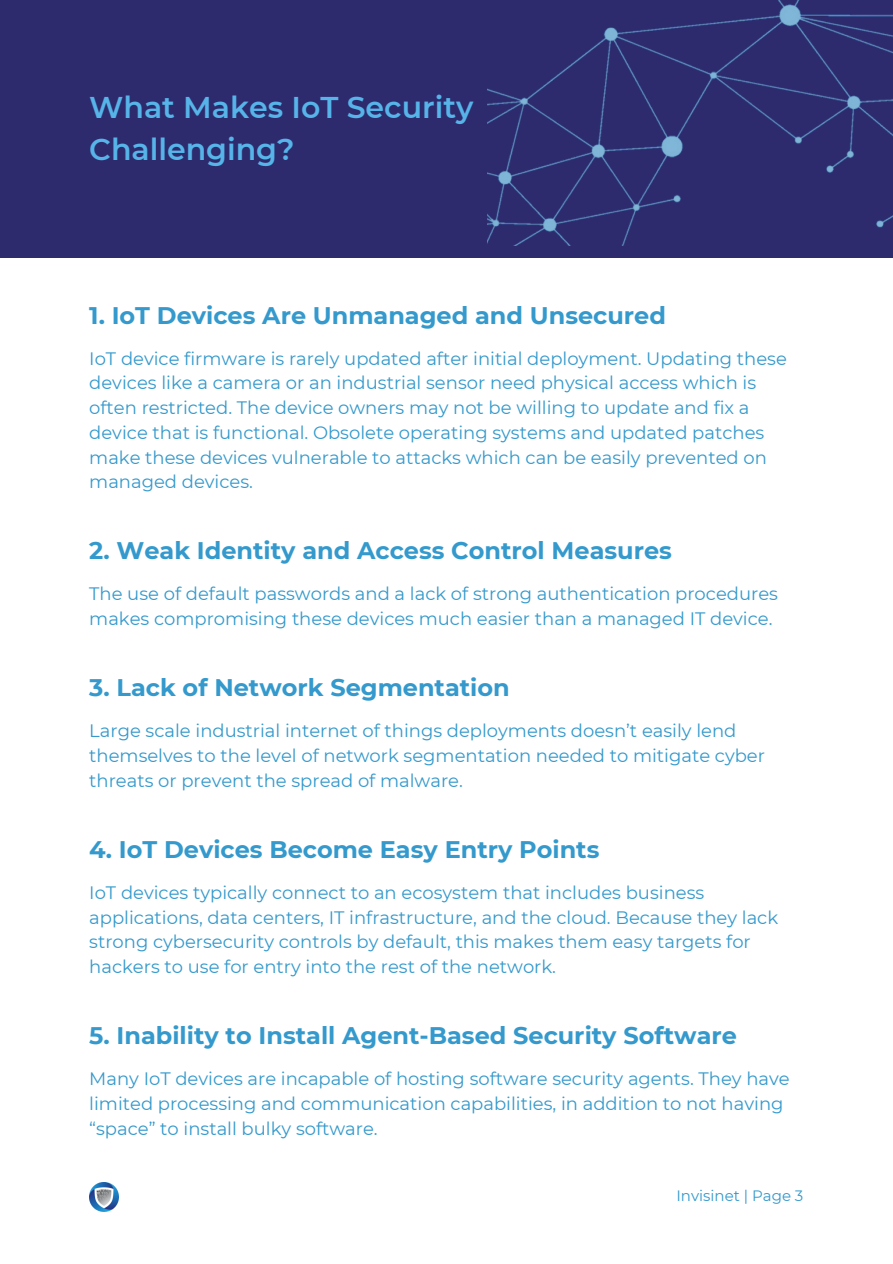
<style>
.page{position:relative;width:893px;height:1264px;background:#fff}
.page>*{position:absolute;margin:0;border:0;box-sizing:border-box;transform-origin:0 0}
.t1{font:600 30px/41.5px "Montserrat";color:#56b4e8}
.t2{font:700 24px "Montserrat";color:#3499cc}
.t3{font:18px/24.8px "Montserrat";color:#3499cc}
.t4{font:15px "Montserrat";color:#3499cc}
</style>
<div class="page">
<div style="left:0;top:0;width:892px;height:1262px;background:#2d2b6e"></div>
<div style="left:0;top:258px;width:892px;height:1004px;background:#fff"></div>
<img style="left:89px;top:1182px;width:29px;height:29px">
<img style="left:487px;top:0;width:405px;height:245px">
<p class="t1" style="left:89px;top:86px;width:385px">What Makes IoT Security<br>Challenging?</p>
<p class="t2" style="left:89px;top:300px;width:578px">1. IoT Devices Are Unmanaged and Unsecured</p>
<p class="t3" style="left:89px;top:346px;width:699px">IoT device firmware is rarely updated after initial deployment. Updating these devices like a camera or an industrial sensor need physical access which is often restricted. The device owners may not be willing to update and fix a device that is functional. Obsolete operating systems and updated patches make these devices vulnerable to attacks which can be easily prevented on managed devices.</p>
<p class="t2" style="left:89px;top:536px;width:584px">2. Weak Identity and Access Control Measures</p>
<p class="t3" style="left:89px;top:581px;width:690px">The use of default passwords and a lack of strong authentication procedures makes compromising these devices much easier than a managed IT device.</p>
<p class="t2" style="left:89px;top:673px;width:422px">3. Lack of Network Segmentation</p>
<p class="t3" style="left:89px;top:718px;width:677px">Large scale industrial internet of things deployments doesn’t easily lend themselves to the level of network segmentation needed to mitigate cyber threats or prevent the spread of malware.</p>
<p class="t2" style="left:89px;top:834px;width:511px">4. IoT Devices Become Easy Entry Points</p>
<p class="t3" style="left:89px;top:880px;width:690px">IoT devices typically connect to an ecosystem that includes business applications, data centers, IT infrastructure, and the cloud. Because they lack strong cybersecurity controls by default, this makes them easy targets for hackers to use for entry into the rest of the network.</p>
<p class="t2" style="left:89px;top:1020px;width:649px">5. Inability to Install Agent-Based Security Software</p>
<p class="t3" style="left:89px;top:1066px;width:702px">Many IoT devices are incapable of hosting software security agents. They have limited processing and communication capabilities, in addition to not having “space” to install bulky software.</p>
<p class="t4" style="left:676px;top:1186px;width:129px">Invisinet | Page 3</p>
</div>
